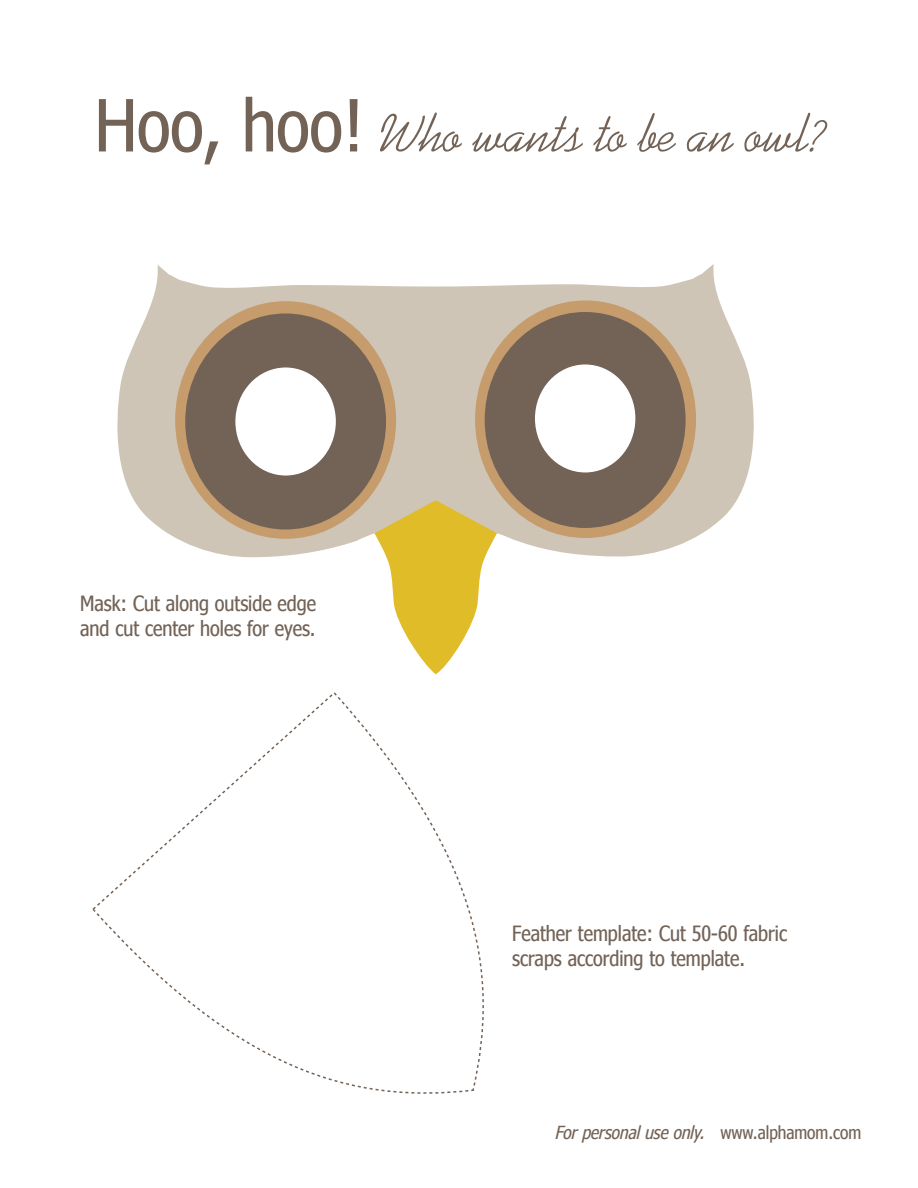
<style>
.page{position:relative;width:918px;height:1188px;background:#fff}
.page>*{position:absolute;margin:0;border:0;box-sizing:border-box;transform-origin:0 0}
.t1{font:54px "Koala";color:#736357}
.t2{font:21px/25.2px "Nina";color:#736357}
.t3{font:italic 18px "Nina";color:#736357}
.s1{font-family:"Nina";font-size:72px}
.s2{font-style:normal}
</style>
<div class="page">
<svg style="left:94px;top:911px;width:351px;height:183px"></svg>
<svg style="left:332px;top:694px;width:152px;height:399px"></svg>
<svg style="left:92px;top:692px;width:244px;height:219px"></svg>
<svg style="left:117px;top:264px;width:637px;height:293px;fill:#cec5b6"></svg>
<div style="left:475px;top:300px;width:221px;height:238px;background:#c69c6d;border-radius:50%"></div>
<div style="left:175px;top:301px;width:221px;height:238px;background:#c69c6d;border-radius:50%"></div>
<div style="left:485px;top:312px;width:201px;height:216px;background:#736357;border-radius:50%"></div>
<div style="left:185px;top:313px;width:201px;height:217px;background:#736357;border-radius:50%"></div>
<div style="left:535px;top:364px;width:100px;height:108px;background:#fff;border-radius:50%"></div>
<div style="left:235px;top:367px;width:101px;height:109px;background:#fff;border-radius:50%"></div>
<svg style="left:374px;top:500px;width:123px;height:174px"></svg>
<h1 class="t1" style="left:95px;top:101px;width:733px"><span class="s1">Hoo, hoo!</span> Who wants to be an owl?</h1>
<p class="t2" style="left:80px;top:592px;width:237px">Mask: Cut along outside edge and cut center holes for eyes.</p>
<p class="t2" style="left:512px;top:922px;width:276px">Feather template: Cut 50-60 fabric scraps according to template.</p>
<p class="t3" style="left:556px;top:1126px;width:307px">For personal use only. <span class="s2">www.alphamom.com</span></p>
</div>
